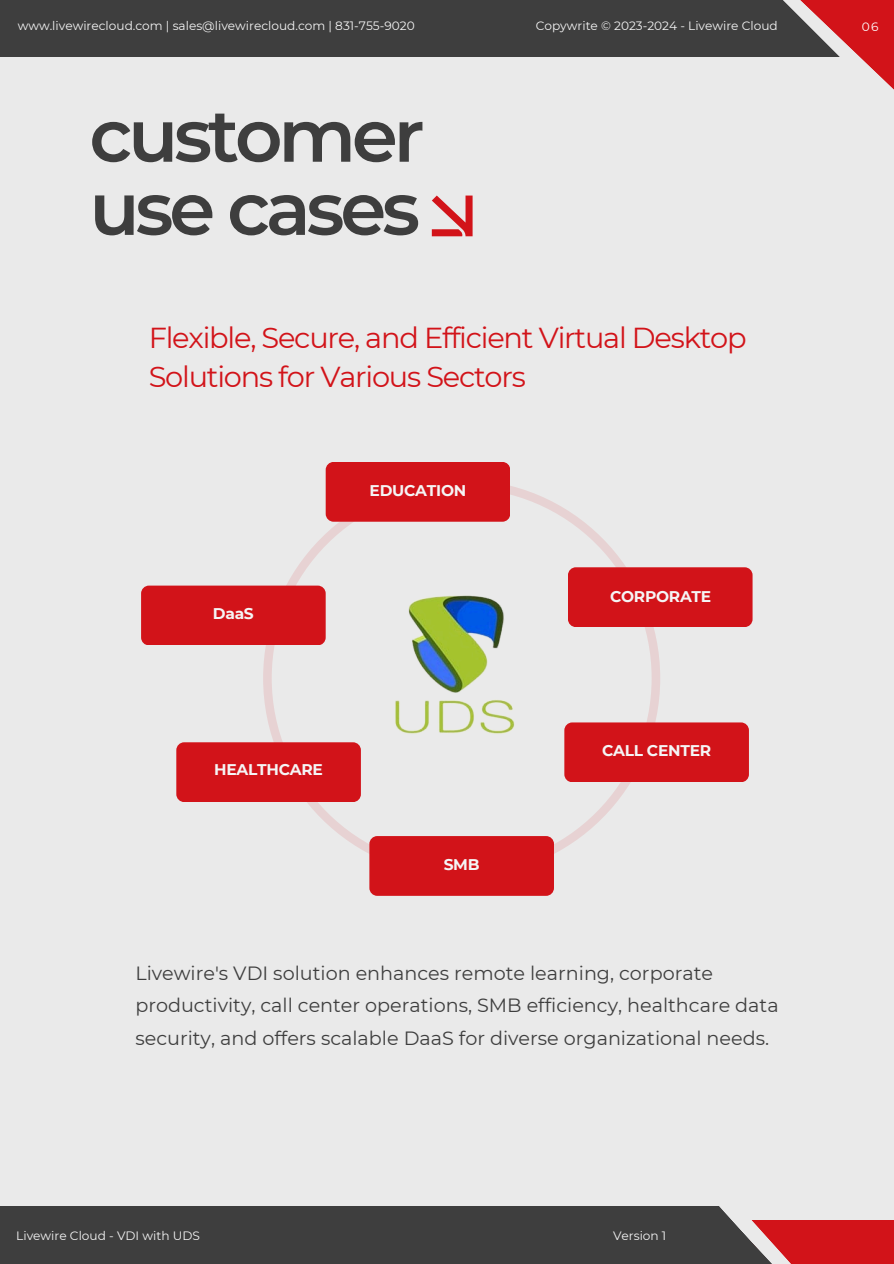
<style>
.page{position:relative;width:894px;height:1264px;background:#fff}
.page>*{position:absolute;margin:0;border:0;box-sizing:border-box;transform-origin:0 0}
.t1{font:600 73.8px/73.2px "Montserrat";letter-spacing:-.055em;color:#3e3e3e}
.t2{font:28.8px/39.3px "Montserrat";letter-spacing:-.04em;color:#d21319}
.t3{font:19.2px/32.7px "Montserrat";color:#3e3e3e}
.t4{font:700 15.45px "Montserrat";letter-spacing:-.015em;color:#f5f5f5}
.t5{font:12.15px "Montserrat";color:#f5f5f5}
.t6{font:12.15px "Montserrat";color:#fff}
</style>
<div class="page">
<div style="left:0;top:0;width:893px;height:1263px;background:#eaeaea"></div>
<div style="left:0;top:1206px;width:767px;height:57px;background:#3e3e3e"></div>
<div style="left:749px;top:1219px;width:144px;height:44px;background:#d21319"></div>
<svg style="left:719px;top:1206px;width:111px;height:57px"></svg>
<div style="left:0;top:0;width:840px;height:57px;background:#3e3e3e"></div>
<svg style="left:783px;top:0;width:110px;height:89px"></svg>
<svg style="left:431px;top:195px;width:41px;height:41px"></svg>
<svg style="left:263px;top:486px;width:397px;height:390px"></svg>
<div style="left:325px;top:462px;width:185px;height:59px;background:#d21319;border-radius:8px"></div>
<div style="left:567px;top:567px;width:185px;height:60px;background:#d21319;border-radius:8px"></div>
<div style="left:564px;top:722px;width:184px;height:60px;background:#d21319;border-radius:8px"></div>
<div style="left:176px;top:742px;width:185px;height:60px;background:#d21319;border-radius:8px"></div>
<div style="left:141px;top:585px;width:184px;height:60px;background:#d21319;border-radius:8px"></div>
<img style="left:325px;top:521px;width:212px;height:251px">
<div style="left:369px;top:836px;width:184px;height:59px;background:#d21319;border-radius:8px"></div>
<p class="t5" style="left:18px;top:19px;width:398px">www.livewirecloud.com | sales@livewirecloud.com | 831-755-9020</p>
<h1 class="t5" style="left:535px;top:19px;width:243px">Copywrite © 2023-2024 - Livewire Cloud</h1>
<p class="t6" style="left:861px;top:19px;width:18px">06</p>
<h2 class="t1" style="left:89px;top:99px;width:336px">customer use cases</h2>
<h4 class="t2" style="left:149px;top:317px;width:599px">Flexible, Secure, and Efficient Virtual Desktop<br>Solutions for Various Sectors</h4>
<h4 class="t4" style="left:213px;top:604px;width:42px">DaaS</h4>
<p class="t4" style="left:369px;top:481px;width:98px">EDUCATION</p>
<h5 class="t4" style="left:214px;top:759px;width:110px">HEALTHCARE</h5>
<h4 class="t4" style="left:443px;top:855px;width:37px">SMB</h4>
<p class="t4" style="left:610px;top:587px;width:103px">CORPORATE</p>
<h4 class="t4" style="left:602px;top:741px;width:111px">CALL CENTER</h4>
<h3 class="t3" style="left:135px;top:956px;width:644px">Livewire's VDI solution enhances remote learning, corporate productivity, call center operations, SMB efficiency, healthcare data security, and offers scalable DaaS for diverse organizational needs.</h3>
<p class="t5" style="left:16px;top:1228px;width:185px">Livewire Cloud - VDI with UDS</p>
<p class="t5" style="left:613px;top:1228px;width:55px">Version 1</p>
</div>
